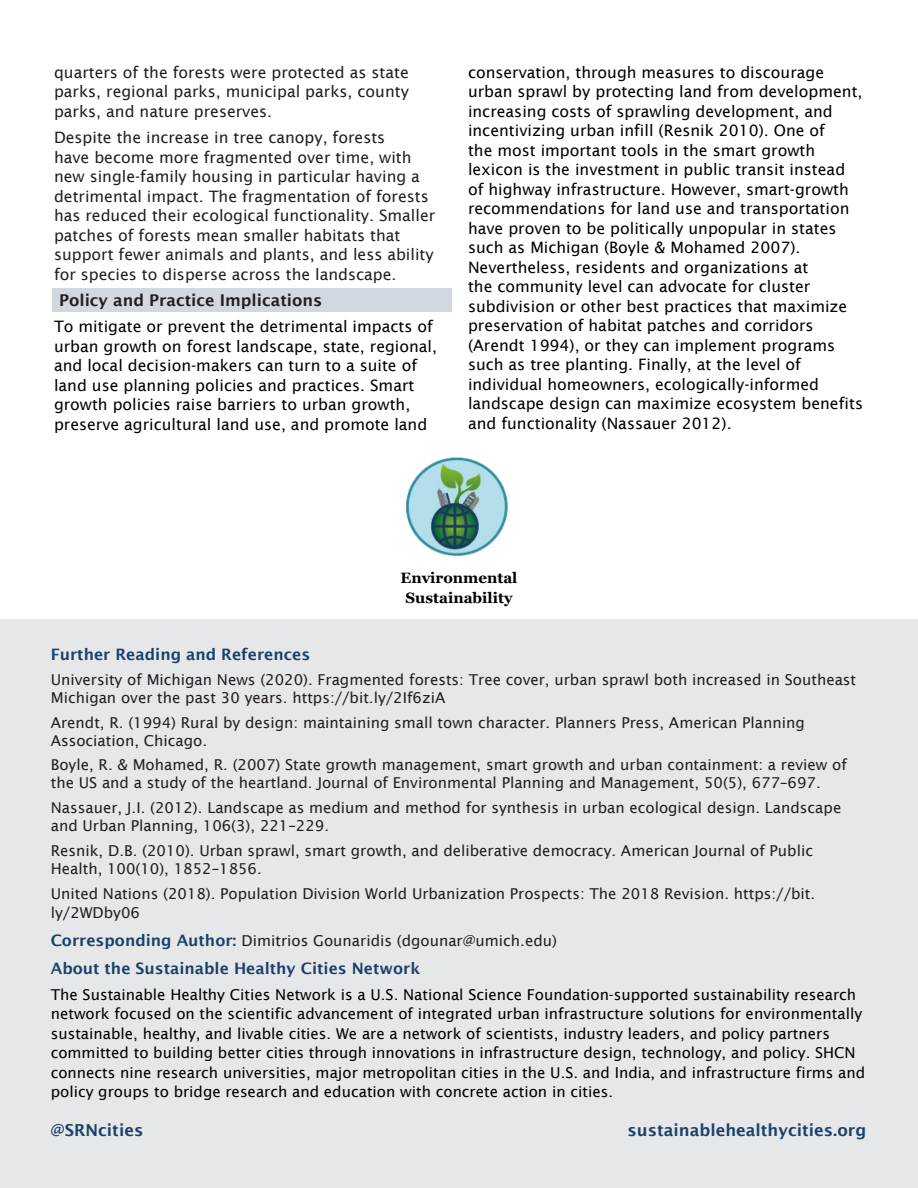
<style>
.page{position:relative;width:918px;height:1188px;background:#fff}
.page>*{position:absolute;margin:0;border:0;box-sizing:border-box;transform-origin:0 0}
.t1{font:600 16.5px "Lucida Sans";color:#1b416b}
.t2{font:600 16.2px "Lucida Sans";color:#231f20}
.t3{font:15.75px/19.5px "Lucida Sans";color:#000}
.t4{font:15.75px/19.5px "Lucida Sans";color:#231f20;text-align:justify}
.t5{font:600 15.75px "Lucida Sans";color:#1b416b}
.t6{font:15px/18px "Lucida Sans";color:#231f20}
.t7{font:15px/19.5px "Lucida Sans";color:#000}
.t8{font:700 15px "Georgia";color:#000}
.s1{font-weight:600;font-size:15.75px;color:#1b416b}
</style>
<div class="page">
<div style="left:0;top:620px;width:918px;height:568px;background:#e6e7e9"></div>
<div style="left:53px;top:288px;width:399px;height:23px;background:#d1d8e0"></div>
<img style="left:406px;top:457px;width:102px;height:99px">
<p class="t4" style="left:54px;top:62px;width:356px">quarters of the forests were protected as state parks, regional parks, municipal parks, county parks, and nature preserves.</p>
<p class="t4" style="left:54px;top:128px;width:383px;text-align:left">Despite the increase in tree canopy, forests<br>have become more fragmented over time, with new single-family housing in particular having a detrimental impact. The fragmentation of forests has reduced their ecological functionality. Smaller patches of forests mean smaller habitats that support fewer animals and plants, and less ability for species to disperse across the landscape.</p>
<p class="t2" style="left:59px;top:291px;width:265px">Policy and Practice Implications</p>
<p class="t3" style="left:54px;top:317px;width:385px">To mitigate or prevent the detrimental impacts of urban growth on forest landscape, state, regional, and local decision-makers can turn to a suite of land use planning policies and practices. Smart growth policies raise barriers to urban growth, preserve agricultural land use, and promote land</p>
<p class="t3" style="left:468px;top:62px;width:397px">conservation, through measures to discourage urban sprawl by protecting land from development, increasing costs of sprawling development, and incentivizing urban infill (Resnik 2010). One of<br>the most important tools in the smart growth lexicon is the investment in public transit instead of highway infrastructure. However, smart-growth recommendations for land use and transportation have proven to be politically unpopular in states such as Michigan (Boyle &amp; Mohamed 2007).<br>Nevertheless, residents and organizations at<br>the community level can advocate for cluster subdivision or other best practices that maximize preservation of habitat patches and corridors (Arendt 1994), or they can implement programs such as tree planting. Finally, at the level of individual homeowners, ecologically-informed landscape design can maximize ecosystem benefits and functionality (Nassauer 2012).</p>
<p class="t8" style="left:401px;top:568px;width:118px">Environmental</p>
<p class="t8" style="left:406px;top:588px;width:108px">Sustainability</p>
<p class="t5" style="left:51px;top:646px;width:261px">Further Reading and References</p>
<p class="t6" style="left:51px;top:671px;width:807px">University of Michigan News (2020). Fragmented forests: Tree cover, urban sprawl both increased in Southeast<br>Michigan over the past 30 years. https://bit.ly/2If6ziA</p>
<p class="t6" style="left:51px;top:713px;width:755px">Arendt, R. (1994) Rural by design: maintaining small town character. Planners Press, American Planning<br>Association, Chicago.</p>
<p class="t6" style="left:51px;top:756px;width:798px">Boyle, R. &amp; Mohamed, R. (2007) State growth management, smart growth and urban containment: a review of the US and a study of the heartland. Journal of Environmental Planning and Management, 50(5), 677–697.</p>
<p class="t6" style="left:51px;top:799px;width:792px">Nassauer, J.I. (2012). Landscape as medium and method for synthesis in urban ecological design. Landscape and Urban Planning, 106(3), 221–229.</p>
<p class="t6" style="left:51px;top:842px;width:764px">Resnik, D.B. (2010). Urban sprawl, smart growth, and deliberative democracy. American Journal of Public<br>Health, 100(10), 1852–1856.</p>
<p class="t6" style="left:51px;top:884px;width:766px;line-height:19.5px">United Nations (2018). Population Division World Urbanization Prospects: The 2018 Revision. https://bit. ly/2WDby06</p>
<p class="t6" style="left:51px;top:932px;width:508px"><span class="s1">Corresponding Author:</span> Dimitrios Gounaridis (dgounar@umich.edu)</p>
<p class="t5" style="left:51px;top:959px;width:371px">About the Sustainable Healthy Cities Network</p>
<p class="t7" style="left:51px;top:985px;width:816px">The Sustainable Healthy Cities Network is a U.S. National Science Foundation-supported sustainability research network focused on the scientific advancement of integrated urban infrastructure solutions for environmentally sustainable, healthy, and livable cities. We are a network of scientists, industry leaders, and policy partners committed to building better cities through innovations in infrastructure design, technology, and policy. SHCN connects nine research universities, major metropolitan cities in the U.S. and India, and infrastructure firms and policy groups to bridge research and education with concrete action in cities.</p>
<p class="t1" style="left:51px;top:1120px;width:94px">@SRNcities</p>
<p class="t1" style="left:628px;top:1120px;width:240px">sustainablehealthycities.org</p>
</div>
